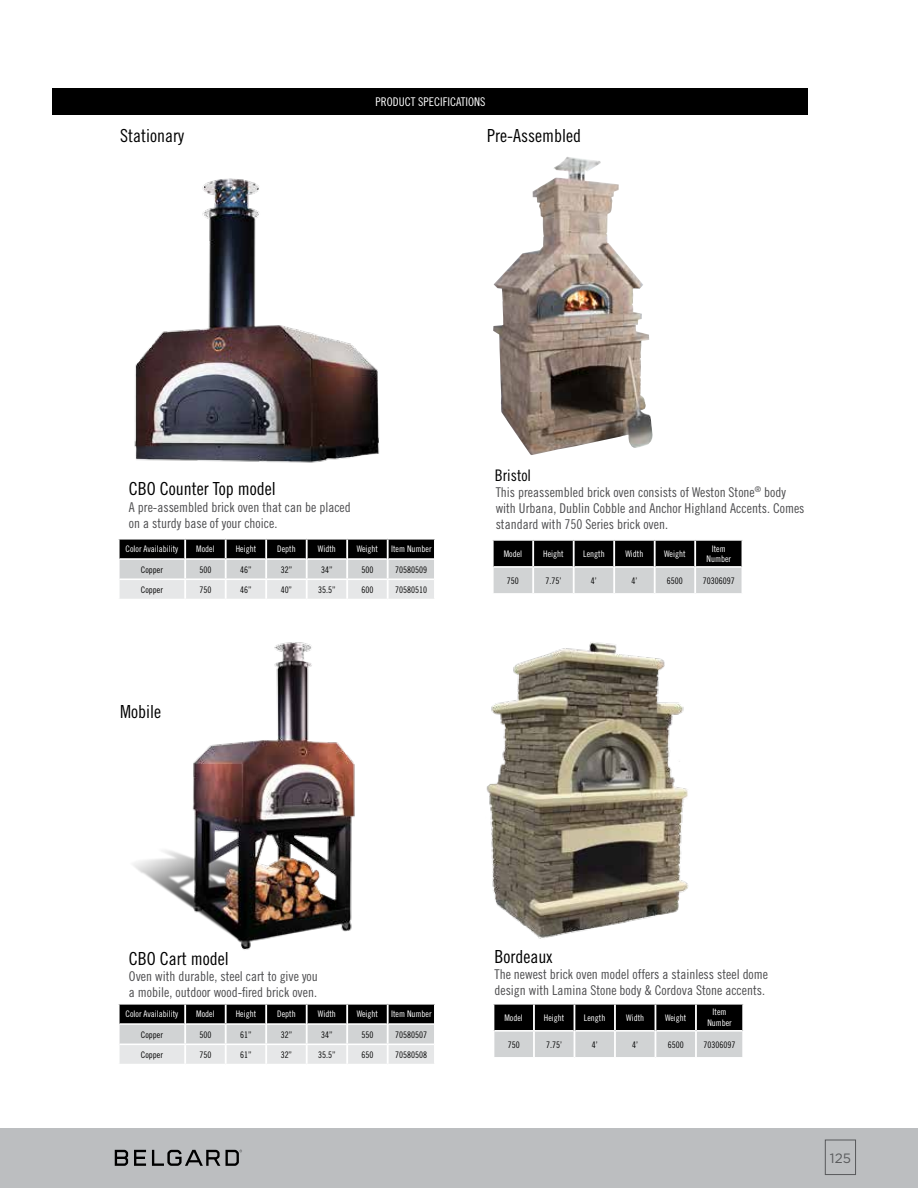
<style>
.page{position:relative;width:918px;height:1188px;background:#fff}
.page>*{position:absolute;margin:0;border:0;box-sizing:border-box;transform-origin:0 0}
.t1{font:18px "Trade Gothic Cond Eighteen";color:#000}
.t2{font:15.9px "Trade Gothic Cond Eighteen";color:#000}
.t3{font:13.5px/16.2px "Trade Gothic Cond Eighteen";color:#4d4d4f}
.t4{font:13.5px "Gotham";color:#58595b}
.t5{font:12px "Trade Gothic Cond Eighteen";color:#fff}
.t6{font:9px/10.8px "Trade Gothic Cond Eighteen";color:#fff;text-align:center}
.t7{font:9px "Trade Gothic Cond Eighteen";color:#000}
</style>
<div class="page">
<div style="left:0;top:1128px;width:918px;height:60px;background:#bcbec0"></div>
<div style="left:825px;top:1140px;width:31px;height:35px;border:1px solid #58595b"></div>
<svg style="left:115px;top:1150px;width:13px;height:16px"></svg>
<svg style="left:134px;top:1150px;width:12px;height:16px"></svg>
<svg style="left:152px;top:1150px;width:68px;height:16px"></svg>
<svg style="left:226px;top:1150px;width:16px;height:16px"></svg>
<div style="left:52px;top:88px;width:756px;height:27px;background:#000"></div>
<img style="left:134px;top:178px;width:245px;height:285px">
<svg style="left:118px;top:539px;width:317px;height:60px;background:#9a9b9c"></svg>
<hr style="left:434px;top:579px;width:2px;height:20px;background:#fff">
<hr style="left:120px;top:578px;width:65px;height:2px;background:#fff">
<hr style="left:226px;top:578px;width:40px;height:2px;background:#fff">
<hr style="left:266px;top:578px;width:41px;height:2px;background:#fff">
<hr style="left:307px;top:578px;width:40px;height:2px;background:#fff">
<hr style="left:347px;top:578px;width:41px;height:2px;background:#fff">
<hr style="left:388px;top:578px;width:46px;height:2px;background:#fff">
<svg style="left:493px;top:540px;width:250px;height:53px;background:#757676"></svg>
<img style="left:493px;top:157px;width:160px;height:298px">
<img style="left:133px;top:642px;width:222px;height:308px">
<svg style="left:118px;top:1004px;width:317px;height:60px;background:#9c9d9d"></svg>
<hr style="left:434px;top:1044px;width:2px;height:20px;background:#fff">
<hr style="left:120px;top:1044px;width:65px;height:1px;background:#fff">
<hr style="left:226px;top:1044px;width:40px;height:1px;background:#fff">
<hr style="left:266px;top:1044px;width:41px;height:1px;background:#fff">
<hr style="left:307px;top:1044px;width:40px;height:1px;background:#fff">
<hr style="left:347px;top:1044px;width:41px;height:1px;background:#fff">
<hr style="left:388px;top:1044px;width:46px;height:1px;background:#fff">
<img style="left:486px;top:642px;width:202px;height:297px">
<svg style="left:493px;top:1004px;width:250px;height:53px;background:#747575"></svg>
<hr style="left:695px;top:1031px;width:2px;height:26px;background:#fff">
<hr style="left:742px;top:1031px;width:2px;height:26px;background:#fff">
<h1 class="t1" style="left:120px;top:125px;width:65px">Stationary</h1>
<p class="t5" style="left:375px;top:95px;width:112px">PRODUCT SPECIFICATIONS</p>
<h1 class="t1" style="left:487px;top:125px;width:95px">Pre-Assembled</h1>
<h1 class="t1" style="left:129px;top:478px;width:148px">CBO Counter Top model</h1>
<p class="t3" style="left:129px;top:499px;width:223px">A pre-assembled brick oven that can be placed on a sturdy base of your choice.</p>
<p class="t6" style="left:126px;top:544px;width:54px">Color Availability</p>
<p class="t6" style="left:196px;top:544px;width:20px">Model</p>
<p class="t6" style="left:236px;top:544px;width:22px">Height</p>
<p class="t6" style="left:277px;top:544px;width:20px">Depth</p>
<p class="t6" style="left:318px;top:544px;width:19px">Width</p>
<p class="t6" style="left:357px;top:544px;width:23px">Weight</p>
<p class="t6" style="left:391px;top:544px;width:42px">Item Number</p>
<p class="t7" style="left:141px;top:564px;width:23px">Copper</p>
<p class="t7" style="left:199px;top:564px;width:13px">500</p>
<p class="t7" style="left:240px;top:564px;width:13px">46”</p>
<p class="t7" style="left:281px;top:564px;width:13px">32”</p>
<p class="t7" style="left:321px;top:564px;width:13px">34”</p>
<p class="t7" style="left:361px;top:564px;width:13px">500</p>
<p class="t7" style="left:395px;top:564px;width:33px">70580509</p>
<p class="t7" style="left:141px;top:584px;width:23px">Copper</p>
<p class="t7" style="left:199px;top:584px;width:13px">750</p>
<p class="t7" style="left:240px;top:584px;width:13px">46”</p>
<p class="t7" style="left:281px;top:584px;width:13px">40”</p>
<p class="t7" style="left:318px;top:584px;width:19px">35.5”</p>
<p class="t7" style="left:361px;top:584px;width:13px">600</p>
<p class="t7" style="left:395px;top:584px;width:33px">70580510</p>
<h1 class="t1" style="left:120px;top:701px;width:42px">Mobile</h1>
<p class="t2" style="left:495px;top:466px;width:38px">Bristol</p>
<p class="t3" style="left:496px;top:484px;width:310px">This preassembled brick oven consists of Weston Stone<sup>®</sup> body with Urbana, Dublin Cobble and Anchor Highland Accents. Comes standard with 750 Series brick oven.</p>
<p class="t6" style="left:504px;top:548px;width:20px">Model</p>
<p class="t6" style="left:543px;top:548px;width:22px">Height</p>
<p class="t6" style="left:583px;top:548px;width:23px">Length</p>
<p class="t6" style="left:625px;top:548px;width:19px">Width</p>
<p class="t6" style="left:664px;top:548px;width:23px">Weight</p>
<p class="t6" style="left:707px;top:543px;width:26px">Item<br>Number</p>
<p class="t7" style="left:507px;top:575px;width:13px">750</p>
<p class="t7" style="left:545px;top:575px;width:17px">7.75’</p>
<p class="t7" style="left:591px;top:575px;width:7px">4’</p>
<p class="t7" style="left:631px;top:575px;width:7px">4’</p>
<p class="t7" style="left:667px;top:575px;width:17px">6500</p>
<p class="t7" style="left:703px;top:575px;width:33px">70306097</p>
<h1 class="t1" style="left:129px;top:948px;width:101px">CBO Cart model</h1>
<p class="t3" style="left:129px;top:968px;width:190px">Oven with durable, steel cart to give you a mobile, outdoor wood-fired brick oven.</p>
<p class="t6" style="left:126px;top:1009px;width:54px">Color Availability</p>
<p class="t6" style="left:196px;top:1009px;width:20px">Model</p>
<p class="t6" style="left:236px;top:1009px;width:22px">Height</p>
<p class="t6" style="left:277px;top:1009px;width:20px">Depth</p>
<p class="t6" style="left:318px;top:1009px;width:19px">Width</p>
<p class="t6" style="left:357px;top:1009px;width:23px">Weight</p>
<p class="t6" style="left:391px;top:1009px;width:42px">Item Number</p>
<p class="t7" style="left:141px;top:1029px;width:23px">Copper</p>
<p class="t7" style="left:199px;top:1029px;width:13px">500</p>
<p class="t7" style="left:240px;top:1029px;width:13px">61”</p>
<p class="t7" style="left:281px;top:1029px;width:13px">32”</p>
<p class="t7" style="left:321px;top:1029px;width:13px">34”</p>
<p class="t7" style="left:361px;top:1029px;width:13px">550</p>
<p class="t7" style="left:395px;top:1029px;width:33px">70580507</p>
<p class="t7" style="left:141px;top:1049px;width:23px">Copper</p>
<p class="t7" style="left:199px;top:1049px;width:13px">750</p>
<p class="t7" style="left:240px;top:1049px;width:13px">61”</p>
<p class="t7" style="left:281px;top:1049px;width:13px">32”</p>
<p class="t7" style="left:318px;top:1049px;width:19px">35.5”</p>
<p class="t7" style="left:361px;top:1049px;width:13px">650</p>
<p class="t7" style="left:395px;top:1049px;width:33px">70580508</p>
<h1 class="t1" style="left:494px;top:946px;width:59px">Bordeaux</h1>
<p class="t3" style="left:494px;top:966px;width:275px">The newest brick oven model offers a stainless steel dome design with Lamina Stone body &amp; Cordova Stone accents.</p>
<p class="t6" style="left:504px;top:1012px;width:20px">Model</p>
<p class="t6" style="left:544px;top:1012px;width:22px">Height</p>
<p class="t6" style="left:584px;top:1012px;width:23px">Length</p>
<p class="t6" style="left:626px;top:1012px;width:19px">Width</p>
<p class="t6" style="left:665px;top:1012px;width:23px">Weight</p>
<p class="t6" style="left:707px;top:1007px;width:26px">Item<br>Number</p>
<p class="t7" style="left:508px;top:1039px;width:13px">750</p>
<p class="t7" style="left:546px;top:1039px;width:17px">7.75’</p>
<p class="t7" style="left:592px;top:1039px;width:7px">4’</p>
<p class="t7" style="left:632px;top:1039px;width:7px">4’</p>
<p class="t7" style="left:668px;top:1039px;width:17px">6500</p>
<p class="t7" style="left:704px;top:1039px;width:33px">70306097</p>
<p class="t4" style="left:830px;top:1151px;width:23px">125</p>
</div>
